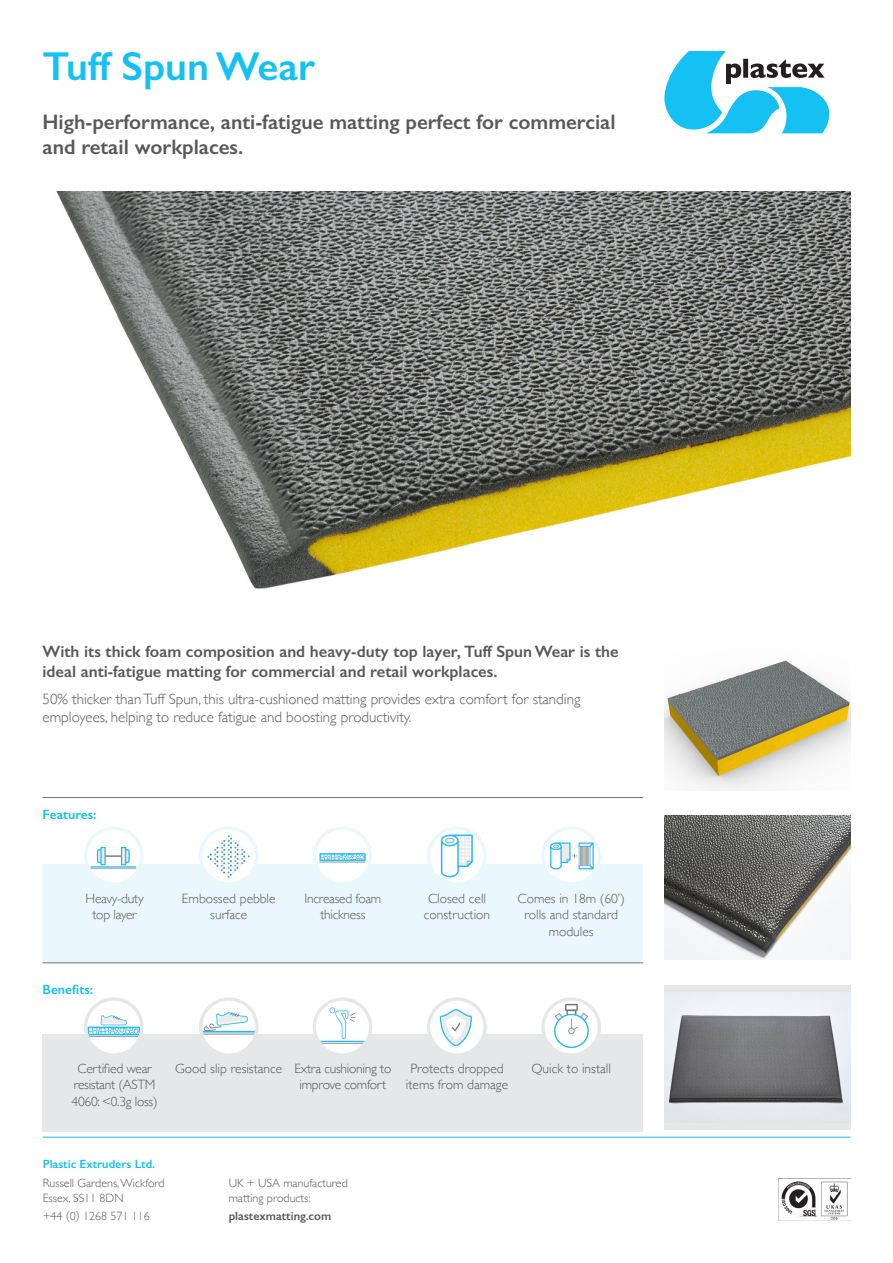
<style>
.page{position:relative;width:893px;height:1263px;background:#fff}
.page>*{position:absolute;margin:0;border:0;box-sizing:border-box;transform-origin:0 0}
.t1{font:600 40.5px "Gill Sans";color:#15c0f2}
.t2{font:600 21px/25.2px "Gill Sans";color:#59585c}
.t3{font:600 16.5px/19.8px "Gill Sans";color:#59585c}
.t4{font:300 15px/18px "Gill Sans";color:#59585c}
.t5{font:300 13.5px/16.2px "Gill Sans";color:#59585c;text-align:center}
.t6{font:300 13.5px/16.2px "Gill Sans";letter-spacing:-.02em;color:#59585c;text-align:center}
.t7{font:600 13.5px "Gill Sans";color:#15c0f2}
.t8{font:300 12px/14.4px "Gill Sans";color:#59585c}
.t9{font:600 12px "Gill Sans";color:#15c0f2}
.t10{font:600 12px "Gill Sans";color:#59585c}
</style>
<div class="page">
<img style="left:56px;top:191px;width:794px;height:398px">
<hr style="left:43px;top:1137px;width:807px;height:1px;background:#15c0f2">
<img style="left:664px;top:815px;width:186px;height:145px">
<div style="left:664px;top:985px;width:186px;height:145px;background:#e6e7e9"></div>
<img style="left:664px;top:992px;width:186px;height:112px">
<svg style="left:664px;top:51px;width:165px;height:82px"></svg>
<img style="left:781px;top:1181px;width:67px;height:39px">
<div style="left:43px;top:1034px;width:600px;height:98px;background:#e6e7e9"></div>
<svg style="left:86px;top:999px;width:56px;height:56px"></svg>
<img style="left:87px;top:1001px;width:53px;height:52px;border-radius:26px">
<div style="left:84px;top:997px;width:60px;height:60px;border:3px solid #e6e7e9;border-radius:50%"></div>
<svg style="left:201px;top:999px;width:56px;height:56px"></svg>
<img style="left:202px;top:1001px;width:53px;height:52px;border-radius:26px">
<div style="left:199px;top:997px;width:60px;height:60px;border:3px solid #e6e7e9;border-radius:50%"></div>
<div style="left:314px;top:999px;width:57px;height:56px;background:#e6e7e9;border-radius:50%"></div>
<img style="left:316px;top:1001px;width:53px;height:52px;border-radius:26px">
<div style="left:313px;top:997px;width:59px;height:60px;border:3px solid #e6e7e9;border-radius:50%"></div>
<svg style="left:429px;top:999px;width:56px;height:56px"></svg>
<img style="left:430px;top:1001px;width:53px;height:52px;border-radius:26px">
<div style="left:427px;top:997px;width:60px;height:60px;border:3px solid #e6e7e9;border-radius:50%"></div>
<svg style="left:543px;top:999px;width:56px;height:56px"></svg>
<img style="left:545px;top:1001px;width:53px;height:52px;border-radius:26px">
<div style="left:541px;top:997px;width:60px;height:60px;border:3px solid #e6e7e9;border-radius:50%"></div>
<div style="left:43px;top:864px;width:600px;height:98px;background:#eaf7fd"></div>
<div style="left:86px;top:828px;width:56px;height:56px;background:#eaf7fd;border-radius:50%"></div>
<img style="left:87px;top:830px;width:53px;height:52px;border-radius:26px">
<div style="left:84px;top:826px;width:60px;height:60px;border:3px solid #eaf7fd;border-radius:50%"></div>
<div style="left:314px;top:828px;width:57px;height:56px;background:#eaf7fd;border-radius:50%"></div>
<img style="left:316px;top:830px;width:53px;height:52px;border-radius:26px">
<div style="left:313px;top:826px;width:59px;height:60px;border:3px solid #eaf7fd;border-radius:50%"></div>
<div style="left:429px;top:828px;width:56px;height:56px;background:#eaf7fd;border-radius:50%"></div>
<img style="left:430px;top:830px;width:53px;height:52px;border-radius:26px">
<div style="left:427px;top:826px;width:60px;height:60px;border:3px solid #eaf7fd;border-radius:50%"></div>
<hr style="left:43px;top:797px;width:600px;height:1px;background:#697379">
<hr style="left:43px;top:962px;width:600px;height:1px;background:#697379">
<div style="left:543px;top:828px;width:56px;height:56px;background:#eaf7fd;border-radius:50%"></div>
<img style="left:545px;top:830px;width:53px;height:52px;border-radius:26px">
<div style="left:541px;top:826px;width:60px;height:60px;border:3px solid #eaf7fd;border-radius:50%"></div>
<div style="left:200px;top:828px;width:57px;height:56px;background:#eaf7fd;border-radius:50%"></div>
<img style="left:202px;top:830px;width:53px;height:52px;border-radius:26px">
<div style="left:199px;top:826px;width:59px;height:60px;border:3px solid #eaf7fd;border-radius:50%"></div>
<img style="left:664px;top:660px;width:186px;height:130px">
<p class="t1" style="left:43px;top:42px;width:274px">Tuff Spun Wear</p>
<p class="t2" style="left:43px;top:109px;width:575px">High-performance, anti-fatigue matting perfect for commercial and retail workplaces.</p>
<p class="t3" style="left:43px;top:642px;width:578px">With its thick foam composition and heavy-duty top layer, Tuff Spun Wear is the ideal anti-fatigue matting for commercial and retail workplaces.</p>
<p class="t4" style="left:43px;top:689px;width:539px">50% thicker than Tuff Spun, this ultra-cushioned matting provides extra comfort for standing employees, helping to reduce fatigue and boosting productivity.</p>
<p class="t7" style="left:43px;top:806px;width:56px">Features:</p>
<p class="t6" style="left:86px;top:890px;width:59px">Heavy-duty top layer</p>
<p class="t5" style="left:182px;top:890px;width:95px">Embossed pebble surface</p>
<p class="t6" style="left:305px;top:890px;width:78px">Increased foam thickness</p>
<p class="t5" style="left:424px;top:890px;width:68px">Closed cell construction</p>
<p class="t5" style="left:518px;top:890px;width:109px">Comes in 18m (60’) rolls and standard modules</p>
<p class="t7" style="left:43px;top:981px;width:52px">Benefits:</p>
<p class="t6" style="left:72px;top:1060px;width:87px">Certified wear resistant (ASTM<br>4060: &lt;0.3g loss)</p>
<p class="t5" style="left:175px;top:1060px;width:109px">Good slip resistance</p>
<p class="t6" style="left:294px;top:1060px;width:98px">Extra cushioning to improve comfort</p>
<p class="t5" style="left:406px;top:1060px;width:104px">Protects dropped items from damage</p>
<p class="t5" style="left:531px;top:1060px;width:81px">Quick to install</p>
<p class="t9" style="left:43px;top:1156px;width:114px">Plastic Extruders Ltd.</p>
<p class="t8" style="left:43px;top:1176px;width:124px">Russell Gardens, Wickford<br>Essex, SS11 8DN</p>
<p class="t8" style="left:43px;top:1209px;width:109px">+44 (0) 1268 571 116</p>
<p class="t8" style="left:229px;top:1176px;width:121px">UK + USA manufactured matting products:</p>
<p class="t10" style="left:229px;top:1209px;width:104px">plastexmatting.com</p>
</div>
